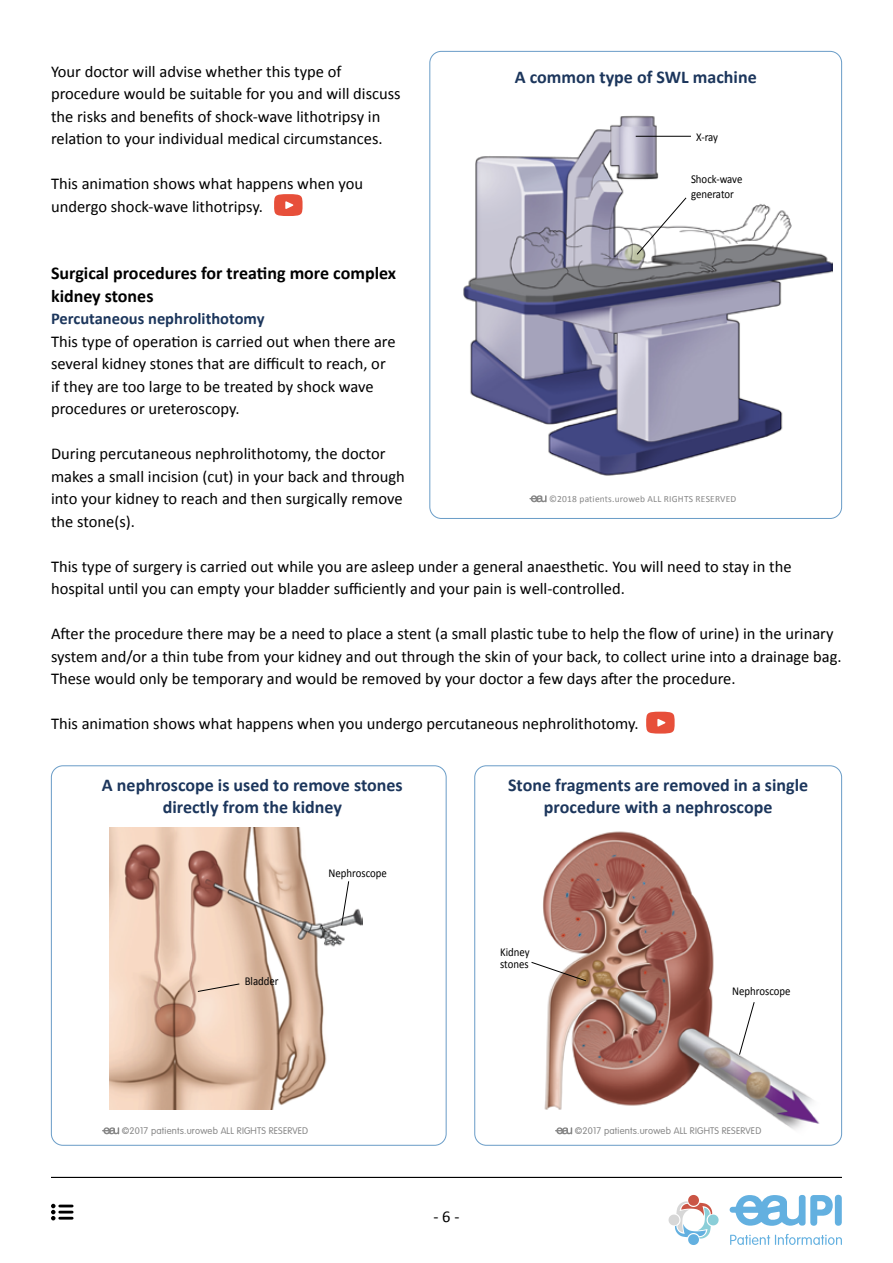
<style>
.page{position:relative;width:893px;height:1263px;background:#fff}
.page>*{position:absolute;margin:0;border:0;box-sizing:border-box;transform-origin:0 0}
.t1{font:700 18px/22.5px "Calibri";color:#1c365c;text-align:center}
.t2{font:700 18px/22.5px "Calibri";color:#000}
.t3{font:16.5px/22.5px "Calibri";color:#000}
.t4{font:700 16.5px "Calibri";color:#1c365c}
.t5{font:12px "Calibri";color:#000;scale:.9 1}
.t6{font:300 9.45px "VAG Rounded";letter-spacing:.02em;color:#878787}
.t7{font:9.45px "Calibri";letter-spacing:.02em;color:#878787}
</style>
<div class="page">
<svg style="left:730px;top:1234px;width:112px;height:11px"></svg>
<svg style="left:730px;top:1195px;width:103px;height:31px"></svg>
<div style="left:835px;top:1195px;width:7px;height:31px;background:#63b0e0;border-radius:4px"></div>
<svg style="left:668px;top:1195px;width:51px;height:50px"></svg>
<svg style="left:51px;top:1204px;width:21px;height:16px"></svg>
<img style="left:543px;top:831px;width:277px;height:303px">
<svg style="left:274px;top:194px;width:29px;height:22px"></svg>
<svg style="left:646px;top:712px;width:29px;height:22px"></svg>
<hr style="left:51px;top:1177px;width:791px;height:1px;background:#000">
<svg style="left:529px;top:495px;width:18px;height:8px"></svg>
<img style="left:463px;top:115px;width:369px;height:361px">
<svg style="left:636px;top:197px;width:51px;height:58px"></svg>
<hr style="left:636px;top:136px;width:55px;height:1px;background:#000">
<div style="left:474px;top:765px;width:368px;height:380px;border:1px solid #699cc7;border-radius:12px"></div>
<img style="left:110px;top:827px;width:253px;height:282px">
<svg style="left:341px;top:880px;width:9px;height:46px"></svg>
<svg style="left:197px;top:983px;width:43px;height:9px"></svg>
<svg style="left:102px;top:1127px;width:17px;height:8px"></svg>
<svg style="left:555px;top:1127px;width:17px;height:8px"></svg>
<svg style="left:738px;top:1001px;width:17px;height:55px"></svg>
<svg style="left:531px;top:961px;width:56px;height:21px"></svg>
<p class="t3" style="left:51px;top:59px;width:351px">Your doctor will advise whether this type of procedure would be suitable for you and will discuss the risks and benefits of shock-wave lithotripsy in relation to your individual medical circumstances.</p>
<p class="t3" style="left:51px;top:171px;width:314px">This animation shows what happens when you undergo shock-wave lithotripsy.</p>
<p class="t1" style="left:515px;top:65px;width:244px">A common type of SWL machine</p>
<p class="t5" style="left:696px;top:129px;width:26px">X-ray</p>
<p class="t5" style="left:691px;top:172px;width:59px">Shock-wave</p>
<p class="t5" style="left:691px;top:186px;width:49px">generator</p>
<p class="t2" style="left:51px;top:261px;width:347px">Surgical procedures for treating more complex kidney stones</p>
<p class="t4" style="left:51px;top:308px;width:215px">Percutaneous nephrolithotomy</p>
<p class="t3" style="left:51px;top:329px;width:346px">This type of operation is carried out when there are several kidney stones that are difficult to reach, or if they are too large to be treated by shock wave procedures or ureteroscopy.</p>
<p class="t3" style="left:51px;top:441px;width:355px">During percutaneous nephrolithotomy, the doctor makes a small incision (cut) in your back and through into your kidney to reach and then surgically remove the stone(s).</p>
<p class="t3" style="left:51px;top:554px;width:742px">This type of surgery is carried out while you are asleep under a general anaesthetic. You will need to stay in the hospital until you can empty your bladder sufficiently and your pain is well-controlled.</p>
<p class="t3" style="left:51px;top:621px;width:792px">After the procedure there may be a need to place a stent (a small plastic tube to help the flow of urine) in the urinary system and/or a thin tube from your kidney and out through the skin of your back, to collect urine into a drainage bag.<br>These would only be temporary and would be removed by your doctor a few days after the procedure.</p>
<p class="t3" style="left:51px;top:711px;width:589px">This animation shows what happens when you undergo percutaneous nephrolithotomy.</p>
<p class="t7" style="left:549px;top:493px;width:189px">©2018 patients.uroweb ALL RIGHTS RESERVED</p>
<p class="t1" style="left:102px;top:772px;width:302px">A nephroscope is used to remove stones directly from the kidney</p>
<p class="t1" style="left:508px;top:772px;width:302px">Stone fragments are removed in a single procedure with a nephroscope</p>
<p class="t5" style="left:245px;top:974px;width:39px">Bladder</p>
<p class="t5" style="left:329px;top:865px;width:66px">Nephroscope</p>
<p class="t5" style="left:500px;top:945px;width:34px">Kidney</p>
<p class="t5" style="left:500px;top:956px;width:33px">stones</p>
<p class="t5" style="left:732px;top:984px;width:66px">Nephroscope</p>
<p class="t6" style="left:122px;top:1125px;width:188px">©2017 patients.uroweb ALL RIGHTS RESERVED</p>
<p class="t6" style="left:575px;top:1125px;width:188px">©2017 patients.uroweb ALL RIGHTS RESERVED</p>
<p class="t3" style="left:433px;top:1204px;width:27px">- 6 -</p>
</div>
